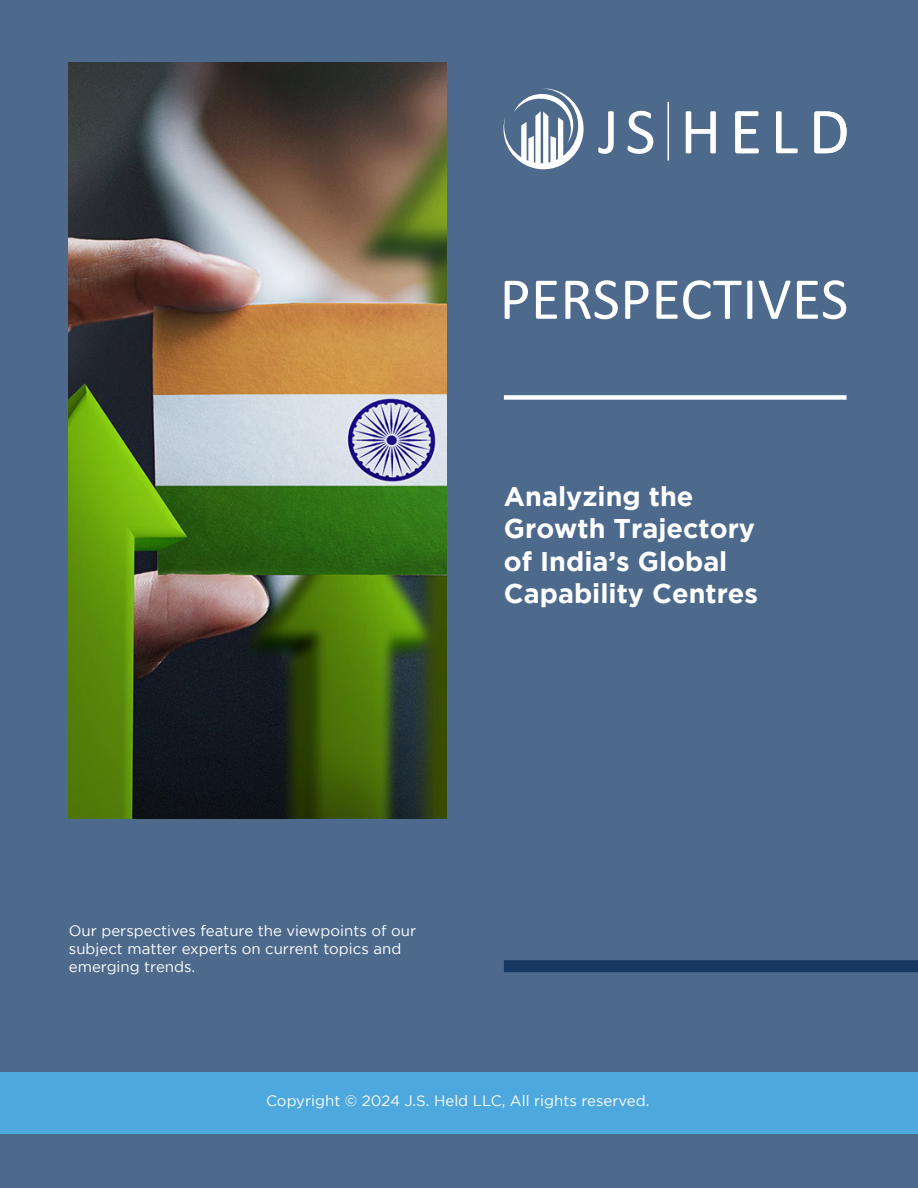
<style>
.page{position:relative;width:918px;height:1188px;background:#4d6a8d}
.page>*{position:absolute;margin:0;border:0;box-sizing:border-box;transform-origin:0 0}
.t1{font:60px "Calibri";letter-spacing:.005em;color:#fff}
.t2{font:700 27px/32.4px "Gotham";color:#fff}
.t3{font:15px/18px "Gotham";color:#fff}
</style>
<div class="page">
<div style="left:0;top:1072px;width:918px;height:62px;background:#4da8dd"></div>
<hr style="left:668px;top:102px;width:1px;height:58px;background:#fff">
<svg style="left:598px;top:111px;width:16px;height:43px"></svg>
<svg style="left:628px;top:111px;width:25px;height:43px"></svg>
<svg style="left:686px;top:111px;width:30px;height:42px"></svg>
<svg style="left:735px;top:111px;width:24px;height:42px"></svg>
<svg style="left:776px;top:111px;width:22px;height:42px"></svg>
<svg style="left:814px;top:111px;width:33px;height:42px"></svg>
<svg style="left:503px;top:88px;width:81px;height:81px"></svg>
<div style="left:504px;top:395px;width:343px;height:5px;background:#fff"></div>
<div style="left:504px;top:960px;width:414px;height:12px;background:#173863"></div>
<img style="left:69px;top:63px;width:377px;height:756px">
<h1 class="t1" style="left:500px;top:262px;width:350px">PERSPECTIVES</h1>
<p class="t2" style="left:504px;top:479px;width:256px">Analyzing the<br>Growth Trajectory of India’s Global<br>Capability Centres</p>
<p class="t3" style="left:69px;top:921px;width:349px">Our perspectives feature the viewpoints of our subject matter experts on current topics and emerging trends.</p>
<p class="t3" style="left:266px;top:1091px;width:385px">Copyright © 2024 J.S. Held LLC, All rights reserved.</p>
</div>
